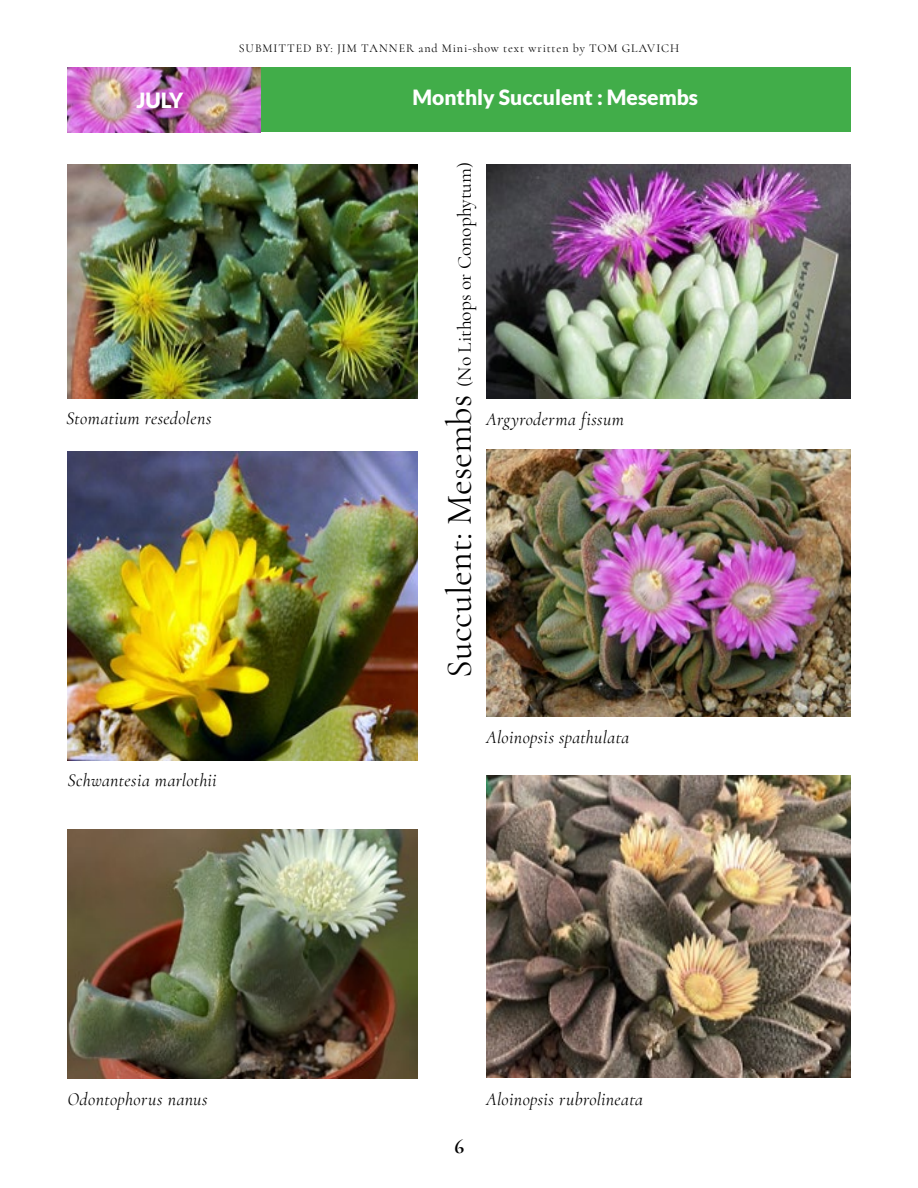
<style>
.page{position:relative;width:918px;height:1188px;background:#fff}
.page>*{position:absolute;margin:0;border:0;box-sizing:border-box;transform-origin:0 0}
.t1{font:900 21px "Lato";color:#fff}
.t2{font:700 21px "Cormorant";color:#000}
.t3{font:19.5px "Cormorant";color:#000}
.t4{font:italic 18px "Cormorant";letter-spacing:.02em;color:#000}
.t5{font:12px "Cormorant";letter-spacing:.075em;color:#000}
.s1{font-size:36px}
</style>
<div class="page">
<div style="left:260px;top:68px;width:590px;height:64px;background:#41ad49"></div>
<img style="left:68px;top:68px;width:192px;height:65px">
<img style="left:486px;top:775px;width:364px;height:303px">
<img style="left:486px;top:449px;width:364px;height:267px">
<img style="left:486px;top:164px;width:364px;height:235px">
<img style="left:68px;top:164px;width:349px;height:234px">
<img style="left:68px;top:451px;width:349px;height:309px">
<img style="left:68px;top:829px;width:349px;height:250px">
<p class="t1" style="left:136px;top:88px;width:48px">JULY</p>
<p class="t4" style="left:66px;top:408px;width:147px">Stomatium resedolens</p>
<p class="t4" style="left:68px;top:770px;width:151px">Schwantesia marlothii</p>
<p class="t5" style="left:239px;top:41px;width:442px">SUBMITTED BY: JIM TANNER and Mini-show text written by TOM GLAVICH</p>
<p class="t1" style="left:413px;top:85px;width:287px">Monthly Succulent : Mesembs</p>
<p class="t3" style="left:453px;top:678px;width:517px;rotate:-90deg"><span class="s1">Succulent: Mesembs</span> (No Lithops or Conophytum)</p>
<p class="t4" style="left:486px;top:409px;width:139px">Argyroderma fissum</p>
<p class="t4" style="left:486px;top:726px;width:145px">Aloinopsis spathulata</p>
<p class="t4" style="left:68px;top:1088px;width:142px">Odontophorus nanus</p>
<p class="t2" style="left:455px;top:1134px;width:11px">6</p>
<p class="t4" style="left:486px;top:1088px;width:158px">Aloinopsis rubrolineata</p>
</div>
